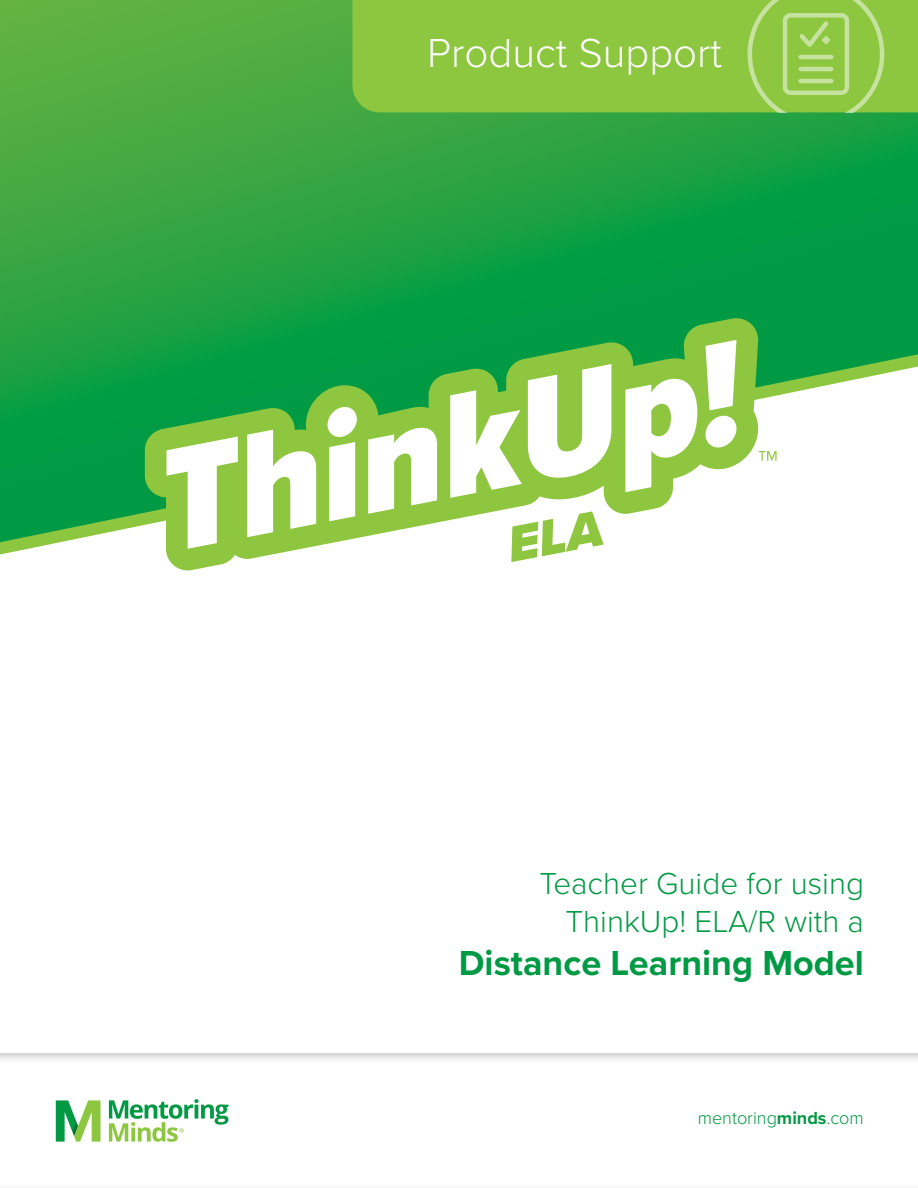
<style>
.page{position:relative;width:918px;height:1188px;background:#fff}
.page>*{position:absolute;margin:0;border:0;box-sizing:border-box;transform-origin:0 0}
.SE-TE_copy{font:300 42px "Proxima Nova";color:#fff}
.SE-TE_copy-2{font:700 36px "Proxima Nova";color:#094}
.SE-TE_copy-3{font:300 31.5px/37.8px "Proxima Nova";color:#094;text-align:right}
.t1{font:300 18px "Proxima Nova";color:#094}
.s1{font-weight:700}
</style>
<div class="page">
<svg style="left:0;top:0;width:918px;height:341px;background:#29a343"></svg>
<svg style="left:0;top:341px;width:918px;height:214px"></svg>
<div style="left:352px;top:0;width:566px;height:112px;background:#8dc63f"></div>
<svg style="left:109px;top:1099px;width:120px;height:43px"></svg>
<svg style="left:56px;top:1100px;width:45px;height:42px"></svg>
<svg style="left:145px;top:318px;width:614px;height:252px"></svg>
<svg style="left:166px;top:437px;width:72px;height:112px"></svg>
<svg style="left:247px;top:430px;width:69px;height:107px"></svg>
<svg style="left:328px;top:406px;width:29px;height:115px"></svg>
<svg style="left:368px;top:426px;width:69px;height:88px"></svg>
<svg style="left:450px;top:390px;width:72px;height:108px"></svg>
<svg style="left:625px;top:376px;width:72px;height:116px"></svg>
<svg style="left:706px;top:340px;width:30px;height:109px"></svg>
<svg style="left:528px;top:364px;width:83px;height:118px"></svg>
<svg style="left:759px;top:451px;width:18px;height:10px"></svg>
<svg style="left:748px;top:0;width:136px;height:112px;background:#97cb50"></svg>
<hr style="left:801px;top:55px;width:30px;height:4px;background:#c5e29e">
<hr style="left:801px;top:67px;width:30px;height:4px;background:#c5e29e">
<hr style="left:801px;top:79px;width:30px;height:4px;background:#c5e29e">
<svg style="left:505px;top:510px;width:99px;height:52px"></svg>
<p class="SE-TE_copy" style="left:427px;top:21px;width:296px">Product Support</p>
<p class="SE-TE_copy-3" style="left:539px;top:863px;width:326px">Teacher Guide for using<br>ThinkUp! ELA/R with a</p>
<p class="SE-TE_copy-2" style="left:459px;top:936px;width:407px">Distance Learning Model</p>
<p class="t1" style="left:698px;top:1105px;width:168px">mentoring<span class="s1">minds</span>.com</p>
</div>
